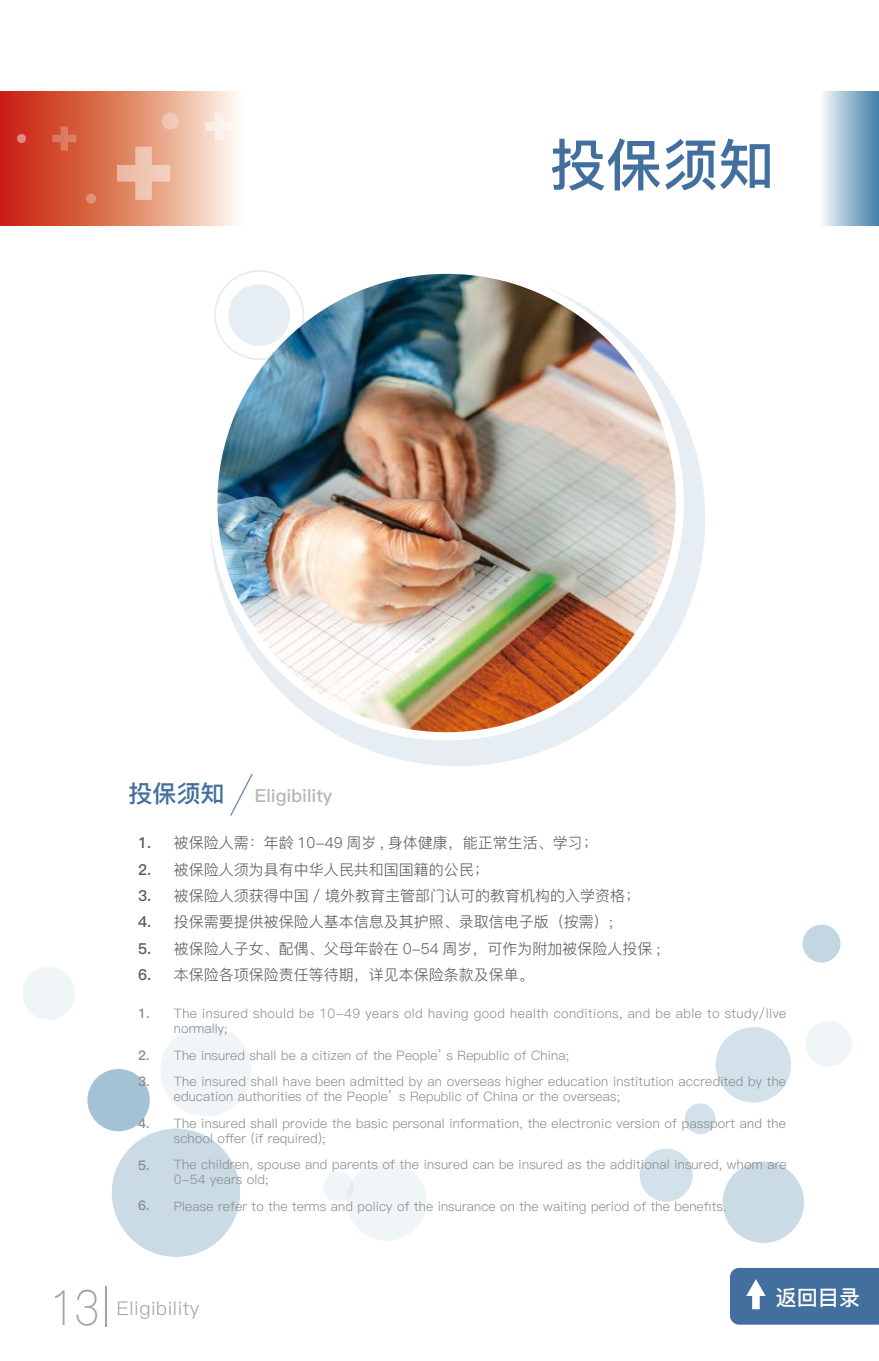
<style>
.page{position:relative;width:879px;height:1361px;background:#fff}
.page>*{position:absolute;margin:0;border:0;box-sizing:border-box;transform-origin:0 0}
.t1{font:56px "Ping Fang SC Bold";color:#436f9f}
.t2{font:48.4px "Ping Fang SC Light";color:#9fa0a0;scale:.9 1}
.t3{font:24px "Ping Fang SC Bold";color:#436f9f}
.t4{font:21.2px "Ping Fang SC Bold";color:#fff}
.t5{font:18.8px "Ping Fang SC Regular";letter-spacing:.03em;color:#9fa0a0}
.t6{font:18px "Ping Fang SC Bold";color:#b5b6b6}
.t7{font:15px/26.4px "Ping Fang SC Regular";color:#595757}
.t8{font:15px/26.4px "Ping Fang SC Bold";color:#595757;text-align:justify}
.t9{font:13.2px "Ping Fang SC Bold";color:#898989}
.t10{font:13px/26.4px "Ping Fang SC Regular";letter-spacing:.015em;color:#898989}
.t11{font:13px/15px "Ping Fang SC Regular";letter-spacing:.035em;color:#898989}
.s1{font-family:"Ping Fang SC Extra";font-weight:300;font-size:45.2px;color:#728eb5}
</style>
<div class="page">
<div style="left:160px;top:1025px;width:92px;height:91px;background:#f0f5f8;border-radius:50%"></div>
<div style="left:22px;top:967px;width:53px;height:53px;background:#f0f5f8;border-radius:50%"></div>
<div style="left:639px;top:1148px;width:53px;height:53px;background:#d2e1ea;border-radius:50%"></div>
<div style="left:112px;top:1128px;width:128px;height:129px;background:#cadbe6;border-radius:50%"></div>
<div style="left:722px;top:1161px;width:82px;height:82px;background:#cadbe6;border-radius:50%"></div>
<div style="left:346px;top:1160px;width:80px;height:80px;background:#f0f5f8;border-radius:50%"></div>
<div style="left:805px;top:1020px;width:46px;height:47px;background:#f0f5f8;border-radius:50%"></div>
<svg style="left:323px;top:1171px;width:31px;height:31px"></svg>
<div style="left:685px;top:1103px;width:30px;height:31px;background:#d2e1ea;border-radius:50%"></div>
<div style="left:715px;top:1027px;width:76px;height:75px;background:#d2e1ea;border-radius:50%"></div>
<div style="left:87px;top:1069px;width:63px;height:62px;background:#a4c2d5;border-radius:50%"></div>
<div style="left:802px;top:924px;width:38px;height:38px;background:#c3d7e3;border-radius:50%"></div>
<svg style="left:210px;top:271px;width:495px;height:495px;fill:#e6eef3"></svg>
<img style="left:213px;top:270px;width:467px;height:466px;border-radius:233px">
<div style="left:214px;top:270px;width:90px;height:90px;border:2px solid #00558a;border-radius:50%"></div>
<div style="left:228px;top:284px;width:62px;height:62px;background:#e6eef3;border-radius:50%"></div>
<hr style="left:105px;top:1286px;width:2px;height:40px;background:#9fa0a0">
<svg style="left:0;top:91px;width:236px;height:134px"></svg>
<svg style="left:17px;top:134px;width:9px;height:9px"></svg>
<div style="left:86px;top:194px;width:10px;height:9px;background:#e3927a;border-radius:50%"></div>
<div style="left:162px;top:112px;width:17px;height:18px;background:#f0c7b3;border-radius:50%"></div>
<svg style="left:117px;top:147px;width:53px;height:53px"></svg>
<svg style="left:205px;top:112px;width:28px;height:28px"></svg>
<svg style="left:52px;top:126px;width:24px;height:25px"></svg>
<div style="left:804px;top:91px;width:75px;height:134px;background:linear-gradient(to right,#fff,#4482a8)"></div>
<div style="left:730px;top:1268px;width:149px;height:56px;background:#436f9f"></div>
<h1 class="t1" style="left:550px;top:131px;width:225px">投保须知</h1>
<h3 class="t3" style="left:129px;top:779px;width:129px">投保须知<span class="s1">/</span></h3>
<h3 class="t6" style="left:255px;top:784px;width:79px">Eligibility</h3>
<p class="t7" style="left:174px;top:829px;width:488px">被保险人需：年龄 10-49 周岁 , 身体健康，能正常生活、学习；<br>被保险人须为具有中华人民共和国国籍的公民；<br>被保险人须获得中国 / 境外教育主管部门认可的教育机构的入学资格；<br>投保需要提供被保险人基本信息及其护照、录取信电子版（按需）;<br>被保险人子女、配偶、父母年龄在 0-54 周岁，可作为附加被保险人投保 ;本保险各项保险责任等待期，详见本保险条款及保单。</p>
<p class="t8" style="left:138px;top:830px;width:15px">1.<br>2.<br>3.<br>4.<br>5.<br>6.</p>
<p class="t9" style="left:138px;top:1005px;width:13px">1.</p>
<p class="t9" style="left:138px;top:1047px;width:13px">2.</p>
<p class="t11" style="left:174px;top:1006px;width:614px">The insured should be 10-49 years old having good health conditions, and be able to study/live normally;</p>
<p class="t10" style="left:174px;top:1042px;width:614px">The insured shall be a citizen of the People’ s Republic of China;<br>The insured shall have been admitted by an overseas higher education institution accredited by the</p>
<p class="t10" style="left:174px;top:1083px;width:613px">education authorities of the People’ s Republic of China or the overseas;<br>The insured shall provide the basic personal information, the electronic version of passport and the</p>
<p class="t10" style="left:174px;top:1125px;width:614px">school offer (if required);<br>The children, spouse and parents of the insured can be insured as the additional insured, whom are</p>
<p class="t10" style="left:174px;top:1166px;width:554px">0-54 years old;<br>Please refer to the terms and policy of the insurance on the waiting period of the benefits.</p>
<p class="t9" style="left:138px;top:1073px;width:13px">3.</p>
<p class="t9" style="left:138px;top:1115px;width:13px">4.</p>
<p class="t9" style="left:138px;top:1157px;width:13px">5.</p>
<p class="t9" style="left:138px;top:1197px;width:13px">6.</p>
<h2 class="t2" style="left:50px;top:1279px;width:57px">13</h2>
<h3 class="t5" style="left:117px;top:1296px;width:84px">Eligibility</h3>
<h3 class="t4" style="left:775px;top:1284px;width:86px">返回目录</h3>
</div>
